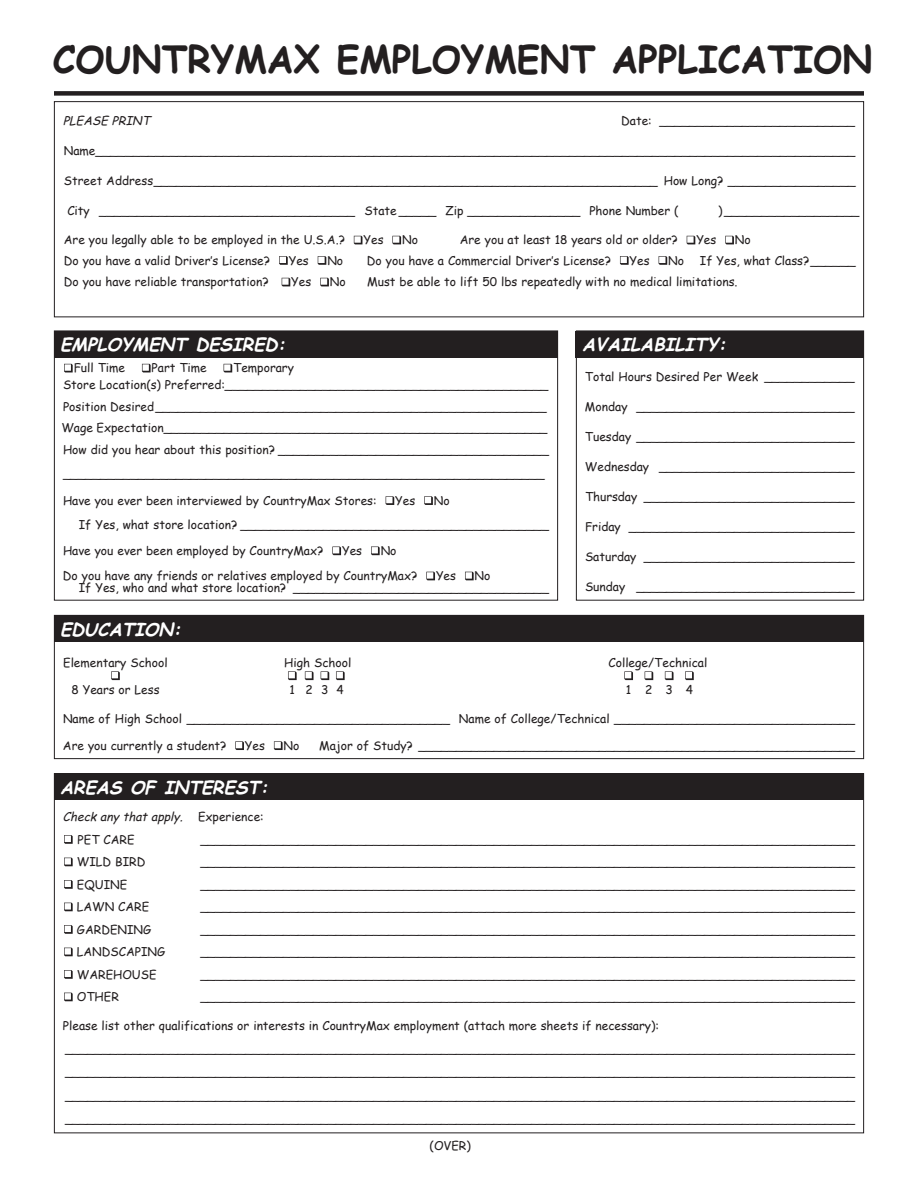
<style>
.page{position:relative;width:918px;height:1188px;background:#fff}
.page>*{position:absolute;margin:0;border:0;box-sizing:border-box;transform-origin:0 0}
.t1{font:700 37.65px "Comic Sans MS";color:#231f20}
.t2{font:italic 700 18px "Comic Sans MS";color:#fff}
.t3{font:12px/23.2px "Comic Sans MS";color:#231f20}
.t4{font:italic 12px/22.5px "Comic Sans MS";color:#231f20}
.s1{font-style:normal}
</style>
<div class="page">
<div style="left:54px;top:101px;width:810px;height:216px;border:1px solid #231f20"></div>
<svg style="left:354px;top:236px;width:8px;height:8px"></svg>
<svg style="left:392px;top:236px;width:9px;height:8px"></svg>
<svg style="left:687px;top:236px;width:8px;height:8px"></svg>
<svg style="left:725px;top:236px;width:9px;height:8px"></svg>
<svg style="left:279px;top:256px;width:9px;height:9px"></svg>
<svg style="left:318px;top:256px;width:8px;height:9px"></svg>
<svg style="left:620px;top:256px;width:9px;height:9px"></svg>
<svg style="left:659px;top:256px;width:8px;height:9px"></svg>
<svg style="left:282px;top:278px;width:8px;height:8px"></svg>
<svg style="left:320px;top:278px;width:9px;height:8px"></svg>
<div style="left:54px;top:91px;width:810px;height:5px;background:#231f20"></div>
<svg style="left:64px;top:364px;width:9px;height:8px"></svg>
<svg style="left:142px;top:364px;width:9px;height:8px"></svg>
<svg style="left:224px;top:364px;width:8px;height:8px"></svg>
<svg style="left:386px;top:496px;width:8px;height:9px"></svg>
<svg style="left:424px;top:496px;width:9px;height:9px"></svg>
<svg style="left:332px;top:547px;width:9px;height:8px"></svg>
<svg style="left:371px;top:547px;width:9px;height:8px"></svg>
<svg style="left:426px;top:572px;width:9px;height:8px"></svg>
<svg style="left:465px;top:572px;width:9px;height:8px"></svg>
<div style="left:54px;top:331px;width:504px;height:27px;background:#231f20"></div>
<div style="left:576px;top:331px;width:288px;height:27px;background:#231f20"></div>
<svg style="left:235px;top:741px;width:9px;height:9px"></svg>
<svg style="left:274px;top:741px;width:9px;height:9px"></svg>
<div style="left:54px;top:615px;width:810px;height:27px;background:#231f20"></div>
<svg style="left:111px;top:671px;width:9px;height:9px"></svg>
<svg style="left:288px;top:671px;width:57px;height:9px"></svg>
<svg style="left:624px;top:671px;width:70px;height:9px"></svg>
<svg style="left:64px;top:835px;width:9px;height:9px"></svg>
<svg style="left:64px;top:858px;width:9px;height:8px"></svg>
<svg style="left:64px;top:880px;width:9px;height:9px"></svg>
<svg style="left:64px;top:903px;width:9px;height:8px"></svg>
<svg style="left:64px;top:925px;width:9px;height:9px"></svg>
<svg style="left:64px;top:948px;width:9px;height:8px"></svg>
<svg style="left:64px;top:970px;width:9px;height:9px"></svg>
<svg style="left:64px;top:993px;width:9px;height:8px"></svg>
<div style="left:54px;top:773px;width:810px;height:27px;background:#231f20"></div>
<h1 class="t1" style="left:53px;top:31px;width:821px">COUNTRYMAX EMPLOYMENT APPLICATION</h1>
<p class="t4" style="left:63px;top:109px;width:92px">PLEASE PRINT</p>
<p class="t3" style="left:621px;top:108px;width:235px">Date: __________________________</p>
<p class="t3" style="left:64px;top:138px;width:793px">Name_____________________________________________________________________________________________________</p>
<p class="t3" style="left:64px;top:168px;width:794px">Street Address___________________________________________________________________ How Long? _________________</p>
<p class="t3" style="left:67px;top:198px;width:613px">City __________________________________ State _____ Zip _______________ Phone Number (</p>
<p class="t3" style="left:718px;top:198px;width:143px">)__________________</p>
<p class="t3" style="left:64px;top:228px;width:283px">Are you legally able to be employed in the U.S.A.?</p>
<p class="t3" style="left:363px;top:228px;width:22px">Yes</p>
<p class="t3" style="left:402px;top:228px;width:17px">No</p>
<p class="t3" style="left:460px;top:228px;width:220px">Are you at least 18 years old or older?</p>
<p class="t3" style="left:696px;top:228px;width:22px">Yes</p>
<p class="t3" style="left:735px;top:228px;width:17px">No</p>
<p class="t3" style="left:64px;top:248px;width:208px">Do you have a valid Driver‛s License?</p>
<p class="t3" style="left:289px;top:248px;width:22px">Yes</p>
<p class="t3" style="left:327px;top:248px;width:17px">No</p>
<p class="t3" style="left:367px;top:248px;width:246px">Do you have a Commercial Driver‛s License?</p>
<p class="t3" style="left:630px;top:248px;width:22px">Yes</p>
<p class="t3" style="left:668px;top:248px;width:17px">No</p>
<p class="t3" style="left:700px;top:248px;width:157px">If Yes, what Class?______</p>
<p class="t3" style="left:64px;top:270px;width:206px">Do you have reliable transportation?</p>
<p class="t3" style="left:291px;top:270px;width:22px">Yes</p>
<p class="t3" style="left:330px;top:270px;width:17px">No</p>
<p class="t3" style="left:367px;top:270px;width:372px">Must be able to lift 50 lbs repeatedly with no medical limitations.</p>
<h2 class="t2" style="left:60px;top:331px;width:232px">EMPLOYMENT DESIRED:</h2>
<h2 class="t2" style="left:582px;top:331px;width:151px">AVAILABILITY:</h2>
<p class="t3" style="left:74px;top:356px;width:53px">Full Time</p>
<p class="t3" style="left:152px;top:356px;width:57px">Part Time</p>
<p class="t3" style="left:63px;top:359px;width:487px;line-height:16.6px;text-indent:170px">Temporary<br>Store Location(s) Preferred:___________________________________________</p>
<p class="t3" style="left:63px;top:394px;width:485px">Position Desired____________________________________________________</p>
<p class="t3" style="left:63px;top:437px;width:488px;line-height:23.9px">How did you hear about this position? ____________________________________ ________________________________________________________________</p>
<p class="t3" style="left:63px;top:489px;width:315px">Have you ever been interviewed by CountryMax Stores:</p>
<p class="t3" style="left:395px;top:489px;width:22px">Yes</p>
<p class="t3" style="left:61px;top:416px;width:488px">Wage Expectation___________________________________________________</p>
<p class="t3" style="left:79px;top:488px;width:472px;line-height:24.5px;text-indent:355px">No<br>If Yes, what store location? _________________________________________</p>
<p class="t3" style="left:63px;top:539px;width:262px">Have you ever been employed by CountryMax?</p>
<p class="t3" style="left:342px;top:539px;width:22px">Yes</p>
<p class="t3" style="left:63px;top:538px;width:356px;line-height:25.2px;text-indent:318px">No<br>Do you have any friends or relatives employed by CountryMax?</p>
<p class="t3" style="left:79px;top:570px;width:472px;line-height:11.2px;text-indent:396px">No<br>If Yes, who and what store location? __________________________________</p>
<p class="t3" style="left:436px;top:564px;width:22px">Yes</p>
<h2 class="t2" style="left:60px;top:616px;width:128px">EDUCATION:</h2>
<p class="t3" style="left:63px;top:650px;width:106px">Elementary School</p>
<p class="t3" style="left:71px;top:677px;width:90px">8 Years or Less</p>
<p class="t3" style="left:284px;top:650px;width:69px">High School</p>
<p class="t3" style="left:290px;top:677px;width:56px">1 2 3 4</p>
<p class="t3" style="left:585px;top:364px;width:271px">Total Hours Desired Per Week ____________</p>
<p class="t3" style="left:585px;top:394px;width:271px">Monday _____________________________</p>
<p class="t3" style="left:585px;top:424px;width:271px">Tuesday _____________________________</p>
<p class="t3" style="left:585px;top:454px;width:271px">Wednesday __________________________</p>
<p class="t3" style="left:585px;top:484px;width:271px">Thursday ____________________________</p>
<p class="t3" style="left:585px;top:514px;width:271px">Friday ______________________________</p>
<p class="t3" style="left:585px;top:544px;width:271px">Saturday ____________________________</p>
<p class="t3" style="left:585px;top:574px;width:271px">Sunday _____________________________</p>
<p class="t3" style="left:609px;top:650px;width:100px">College/Technical</p>
<p class="t3" style="left:626px;top:677px;width:69px">1 2 3 4</p>
<p class="t3" style="left:63px;top:707px;width:794px">Name of High School ___________________________________ Name of College/Technical ________________________________</p>
<p class="t3" style="left:63px;top:734px;width:165px">Are you currently a student?</p>
<p class="t3" style="left:245px;top:734px;width:22px">Yes</p>
<p class="t3" style="left:284px;top:734px;width:17px">No</p>
<p class="t3" style="left:319px;top:734px;width:537px">Major of Study? __________________________________________________________</p>
<h2 class="t2" style="left:60px;top:774px;width:215px">AREAS OF INTEREST:</h2>
<p class="t4" style="left:78px;top:805px;width:188px;text-indent:-15px">Checkany thatapply. <span class="s1">Experience:<br>PET CARE</span></p>
<p class="t3" style="left:200px;top:827px;width:656px">_______________________________________________________________________________________</p>
<p class="t3" style="left:77px;top:850px;width:70px">WILD BIRD</p>
<p class="t3" style="left:200px;top:850px;width:656px">_______________________________________________________________________________________</p>
<p class="t3" style="left:77px;top:872px;width:52px">EQUINE</p>
<p class="t3" style="left:200px;top:872px;width:656px">_______________________________________________________________________________________</p>
<p class="t3" style="left:77px;top:895px;width:74px">LAWN CARE</p>
<p class="t3" style="left:200px;top:895px;width:656px">_______________________________________________________________________________________</p>
<p class="t3" style="left:77px;top:917px;width:76px">GARDENING</p>
<p class="t3" style="left:200px;top:917px;width:656px">_______________________________________________________________________________________</p>
<p class="t3" style="left:77px;top:940px;width:90px">LANDSCAPING</p>
<p class="t3" style="left:200px;top:940px;width:656px">_______________________________________________________________________________________</p>
<p class="t3" style="left:77px;top:962px;width:81px">WAREHOUSE</p>
<p class="t3" style="left:200px;top:962px;width:656px">_______________________________________________________________________________________</p>
<p class="t3" style="left:77px;top:985px;width:43px">OTHER</p>
<p class="t3" style="left:200px;top:985px;width:656px">_______________________________________________________________________________________</p>
<p class="t3" style="left:63px;top:1013px;width:794px">Please list other qualifications or interests in CountryMax employment (attach more sheets if necessary): _________________________________________________________________________________________________________ _________________________________________________________________________________________________________ _________________________________________________________________________________________________________ _________________________________________________________________________________________________________</p>
<p class="t3" style="left:430px;top:1133px;width:43px">(OVER)</p>
</div>
